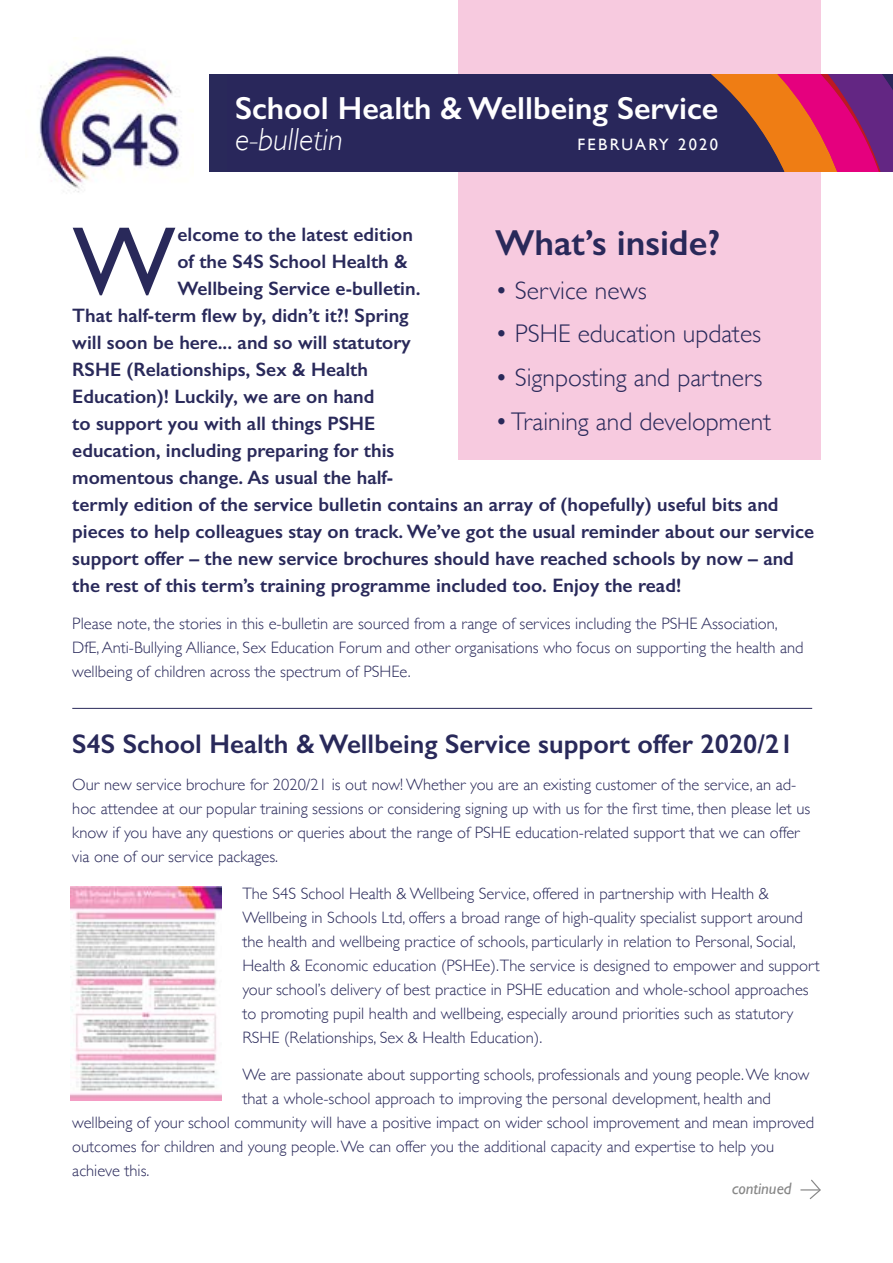
<style>
.page{position:relative;width:893px;height:1263px;background:#fff}
.page>*{position:absolute;margin:0;border:0;box-sizing:border-box;transform-origin:0 0}
.t1{font:98.7px "Gill Sans";color:#29295a}
.t2{font:600 36.3px "Gill Sans";color:#29295a}
.t3{font:600 31.95px "Gill Sans";color:#fff}
.t4{font:italic 300 31.95px "Gill Sans";color:#fff}
.t5{font:600 27px "Gill Sans";color:#29295a}
.t6{font:300 25.5px "Gill Sans";color:#29295a}
.t7{font:600 19.5px "Gill Sans";color:#29295a}
.t8{font:300 16.5px/24px "Gill Sans";color:#29295a}
.t9{font:16.5px "Gill Sans";letter-spacing:.14em;color:#fff}
.t10{font:italic 16.5px "Gill Sans";color:#878787}
</style>
<div class="page">
<div style="left:458px;top:0;width:363px;height:459px;background:#f7cadf"></div>
<div style="left:209px;top:74px;width:684px;height:98px;background:#29295a"></div>
<svg style="left:711px;top:74px;width:182px;height:98px"></svg>
<hr style="left:72px;top:708px;width:740px;height:1px;background:#29295a">
<img style="left:39px;top:52px;width:142px;height:141px">
<svg style="left:801px;top:1179px;width:20px;height:21px"></svg>
<img style="left:70px;top:887px;width:151px;height:213px">
<h3 class="t3" style="left:235px;top:89px;width:485px">School Health &amp; Wellbeing Service</h3>
<h3 class="t4" style="left:235px;top:122px;width:109px">e-bulletin</h3>
<p class="t9" style="left:577px;top:135px;width:142px">FEBRUARY 2020</p>
<h1 class="t1" style="left:73px;top:204px;width:104px">W</h1>
<p class="t7" style="left:177px;top:223px;width:237px">elcome to the latest edition</p>
<h2 class="t2" style="left:495px;top:221px;width:227px">What’s inside?</h2>
<h3 class="t6" style="left:495px;top:270px;width:153px">• Service news</h3>
<h3 class="t6" style="left:495px;top:314px;width:268px">• PSHE education updates</h3>
<h3 class="t6" style="left:495px;top:358px;width:269px">• Signposting and partners</h3>
<h3 class="t6" style="left:495px;top:401px;width:277px">• Training and development</h3>
<p class="t7" style="left:177px;top:250px;width:232px">of the S4S School Health &amp;</p>
<p class="t7" style="left:177px;top:277px;width:244px">Wellbeing Service e-bulletin.</p>
<p class="t7" style="left:72px;top:304px;width:338px">That half-term flew by, didn’t it?! Spring</p>
<p class="t7" style="left:72px;top:331px;width:340px">will soon be here... and so will statutory</p>
<p class="t7" style="left:72px;top:358px;width:297px">RSHE (Relationships, Sex &amp; Health</p>
<p class="t7" style="left:72px;top:385px;width:304px">Education)! Luckily, we are on hand</p>
<p class="t7" style="left:72px;top:412px;width:305px">to support you with all things PSHE</p>
<p class="t7" style="left:72px;top:439px;width:324px">education, including preparing for this</p>
<p class="t7" style="left:72px;top:466px;width:323px">momentous change. As usual the half-</p>
<p class="t7" style="left:72px;top:493px;width:708px">termly edition of the service bulletin contains an array of (hopefully) useful bits and</p>
<p class="t7" style="left:72px;top:520px;width:743px">pieces to help colleagues stay on track. We’ve got the usual reminder about our service</p>
<p class="t7" style="left:72px;top:547px;width:723px">support offer – the new service brochures should have reached schools by now – and</p>
<p class="t7" style="left:72px;top:574px;width:610px">the rest of this term’s training programme included too. Enjoy the read!</p>
<p class="t8" style="left:72px;top:611px;width:733px">Please note, the stories in this e-bulletin are sourced from a range of services including the PSHE Association,<br>DfE, Anti-Bullying Alliance, Sex Education Forum and other organisations who focus on supporting the health and wellbeing of children across the spectrum of PSHEe.</p>
<h3 class="t5" style="left:72px;top:728px;width:723px">S4S School Health &amp; Wellbeing Service support offer 2020/21</h3>
<p class="t8" style="left:72px;top:772px;width:740px">Our new service brochure for 2020/21 is out now! Whether you are an existing customer of the service, an ad&shy;hoc attendee at our popular training sessions or considering signing up with us for the first time, then please let us know if you have any questions or queries about the range of PSHE education-related support that we can offer via one of our service packages.</p>
<p class="t8" style="left:242px;top:881px;width:579px">The S4S School Health &amp; Wellbeing Service, offered in partnership with Health &amp; Wellbeing in Schools Ltd, offers a broad range of high-quality specialist support around the health and wellbeing practice of schools, particularly in relation to Personal, Social, Health &amp; Economic education (PSHEe).The service is designed to empower and support your school’s delivery of best practice in PSHE education and whole-school approaches to promoting pupil health and wellbeing, especially around priorities such as statutory RSHE (Relationships, Sex &amp; Health Education).</p>
<p class="t8" style="left:242px;top:1061px;width:569px">We are passionate about supporting schools, professionals and young people. We know</p>
<p class="t8" style="left:242px;top:1085px;width:530px">that a whole-school approach to improving the personal development, health and</p>
<p class="t8" style="left:72px;top:1109px;width:743px">wellbeing of your school community will have a positive impact on wider school improvement and mean improved</p>
<p class="t8" style="left:72px;top:1133px;width:703px">outcomes for children and young people. We can offer you the additional capacity and expertise to help you</p>
<p class="t8" style="left:72px;top:1157px;width:79px">achieve this.</p>
<p class="t10" style="left:732px;top:1179px;width:61px">continued</p>
</div>
